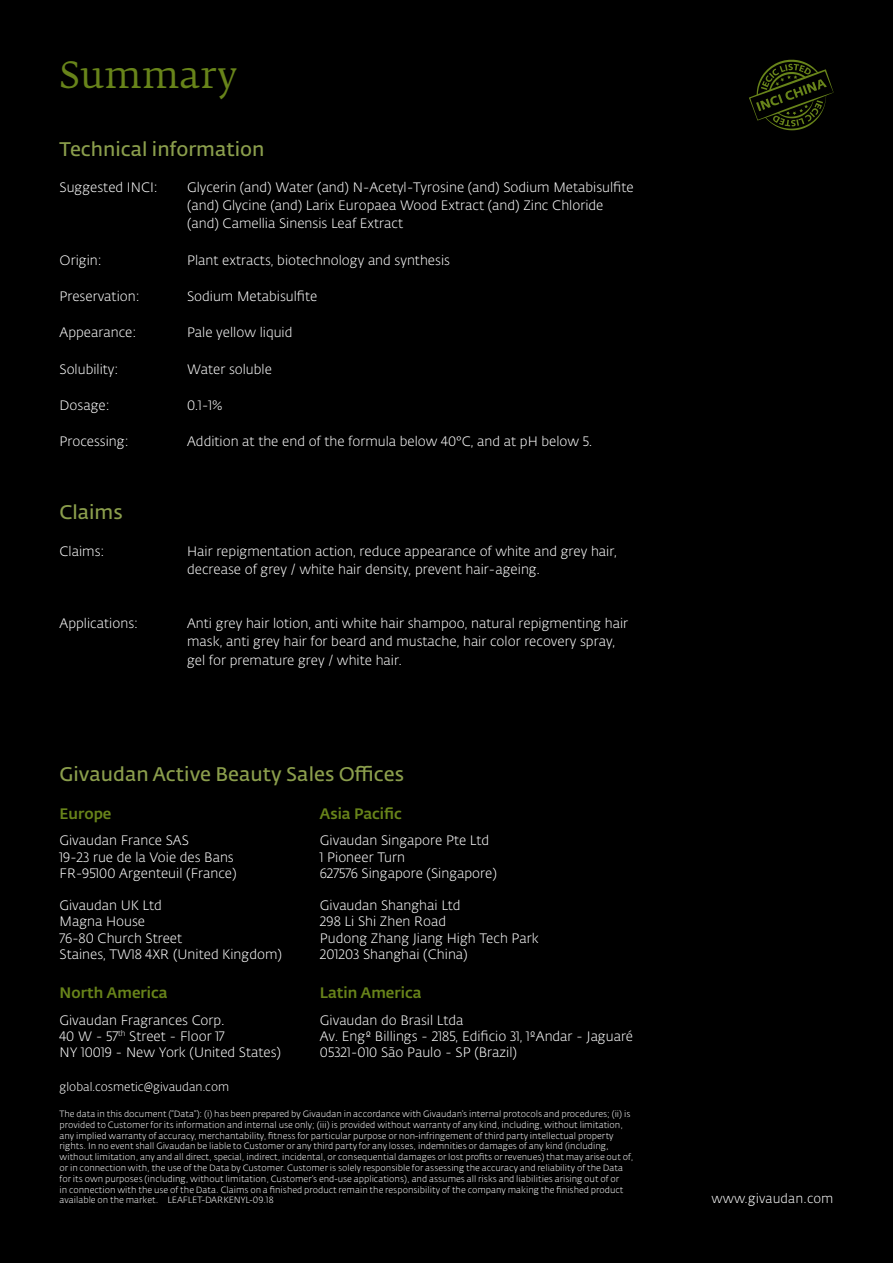
<style>
.page{position:relative;width:893px;height:1263px;background:#000}
.page>*{position:absolute;margin:0;border:0;box-sizing:border-box;transform-origin:0 0}
.t1{font:36px "Fedra Serif B Std";color:#68841a}
.t2{font:600 19.5px "Fedra Sans Alt Std";color:#8b9e4c}
.t3{font:15px "Fedra Sans Alt Pro Med LF";color:#68841a}
.t4{font:13.5px/16.2px "Fedra Sans Alt Pro Light LF";color:#fff}
.t5{font:300 13.05px "Fedra Sans Alt Std";color:#fff}
.t6{font:12px "Fedra Sans Alt Pro Light LF";color:#fff}
.t7{font:300 9px/10.8px "Fedra Sans Alt Std";color:#fff}
</style>
<div class="page">
<svg style="left:749px;top:60px;width:84px;height:70px"></svg>
<h1 class="t1" style="left:60px;top:54px;width:180px">Summary</h1>
<h2 class="t2" style="left:60px;top:137px;width:207px">Technical information</h2>
<p class="t4" style="left:60px;top:179px;width:100px">Suggested INCI:</p>
<p class="t4" style="left:187px;top:178px;width:448px;line-height:18.1px">Glycerin (and) Water (and) N-Acetyl-Tyrosine (and) Sodium Metabisulfite (and) Glycine (and) Larix Europaea Wood Extract (and) Zinc Chloride (and) Camellia Sinensis Leaf Extract</p>
<p class="t4" style="left:60px;top:252px;width:44px">Origin:</p>
<p class="t4" style="left:187px;top:252px;width:264px">Plant extracts, biotechnology and synthesis</p>
<p class="t4" style="left:60px;top:288px;width:82px">Preservation:</p>
<p class="t4" style="left:187px;top:288px;width:132px">Sodium Metabisulfite</p>
<p class="t4" style="left:60px;top:324px;width:78px">Appearance:</p>
<p class="t4" style="left:187px;top:324px;width:107px">Pale yellow liquid</p>
<p class="t4" style="left:60px;top:361px;width:60px">Solubility:</p>
<p class="t4" style="left:187px;top:361px;width:86px">Water soluble</p>
<p class="t4" style="left:60px;top:397px;width:52px">Dosage:</p>
<p class="t4" style="left:187px;top:397px;width:37px">0.1-1%</p>
<p class="t4" style="left:60px;top:433px;width:71px">Processing:</p>
<p class="t4" style="left:187px;top:433px;width:407px">Addition at the end of the formula below 40°C, and at pH below 5.</p>
<h2 class="t2" style="left:60px;top:500px;width:65px">Claims</h2>
<p class="t4" style="left:60px;top:542px;width:46px">Claims:</p>
<p class="t4" style="left:187px;top:541px;width:431px;line-height:18.1px">Hair repigmentation action, reduce appearance of white and grey hair, decrease of grey / white hair density, prevent hair-ageing.</p>
<p class="t4" style="left:60px;top:615px;width:80px">Applications:</p>
<p class="t4" style="left:187px;top:614px;width:443px;line-height:18.1px">Anti grey hair lotion, anti white hair shampoo, natural repigmenting hair mask, anti grey hair for beard and mustache, hair color recovery spray, gel for premature grey / white hair.</p>
<h2 class="t2" style="left:60px;top:762px;width:346px">Givaudan Active Beauty Sales Offices</h2>
<p class="t3" style="left:60px;top:802px;width:54px">Europe</p>
<p class="t4" style="left:60px;top:832px;width:179px">Givaudan France SAS<br>19-23 rue de la Voie des Bans<br>FR-95100 Argenteuil (France)</p>
<p class="t4" style="left:60px;top:897px;width:224px">Givaudan UK Ltd<br>Magna House<br>76-80 Church Street<br>Staines, TW18 4XR (United Kingdom)</p>
<p class="t3" style="left:60px;top:981px;width:110px">North America</p>
<p class="t4" style="left:60px;top:1011px;width:223px">Givaudan Fragrances Corp.<br>40 W - 57<sup>th</sup> Street - Floor 17<br>NY 10019 - New York (United States)</p>
<p class="t6" style="left:60px;top:1079px;width:171px">global.cosmetic@givaudan.com</p>
<p class="t3" style="left:320px;top:802px;width:83px">Asia Pacific</p>
<p class="t4" style="left:320px;top:832px;width:178px">Givaudan Singapore Pte Ltd<br>1 Pioneer Turn<br>627576 Singapore (Singapore)</p>
<p class="t4" style="left:320px;top:897px;width:220px">Givaudan Shanghai Ltd<br>298 Li Shi Zhen Road<br>Pudong Zhang Jiang High Tech Park<br>201203 Shanghai (China)</p>
<p class="t3" style="left:320px;top:981px;width:103px">Latin America</p>
<p class="t4" style="left:320px;top:1011px;width:315px">Givaudan do Brasil Ltda<br>Av. Engº Billings - 2185, Edificio 31, 1ºAndar - Jaguaré<br>05321-010 São Paulo - SP (Brazil)</p>
<p class="t7" style="left:60px;top:1108px;width:575px">The data in this document (“Data”): (i) has been prepared by Givaudan in accordance with Givaudan’s internal protocols and procedures; (ii) is provided to Customer for its information and internal use only; (iii) is provided without warranty of any kind, including, without limitation, any implied warranty of accuracy, merchantability, fitness for particular purpose or non-infringement of third party intellectual property rights. In no event shall Givaudan be liable to Customer or any third party for any losses, indemnities or damages of any kind (including, without limitation, any and all direct, special, indirect, incidental, or consequential damages or lost profits or revenues) that may arise out of, or in connection with, the use of the Data by Customer. Customer is solely responsible for assessing the accuracy and reliability of the Data for its own purposes (including, without limitation, Customer’s end-use applications), and assumes all risks and liabilities arising out of or<br>in connection with the use of the Data. Claims on a finished product remain the responsibility of the company making the finished product available on the market. LEAFLET-DARKENYL-09.18</p>
<p class="t5" style="left:711px;top:1191px;width:124px">www.givaudan.com</p>
</div>
